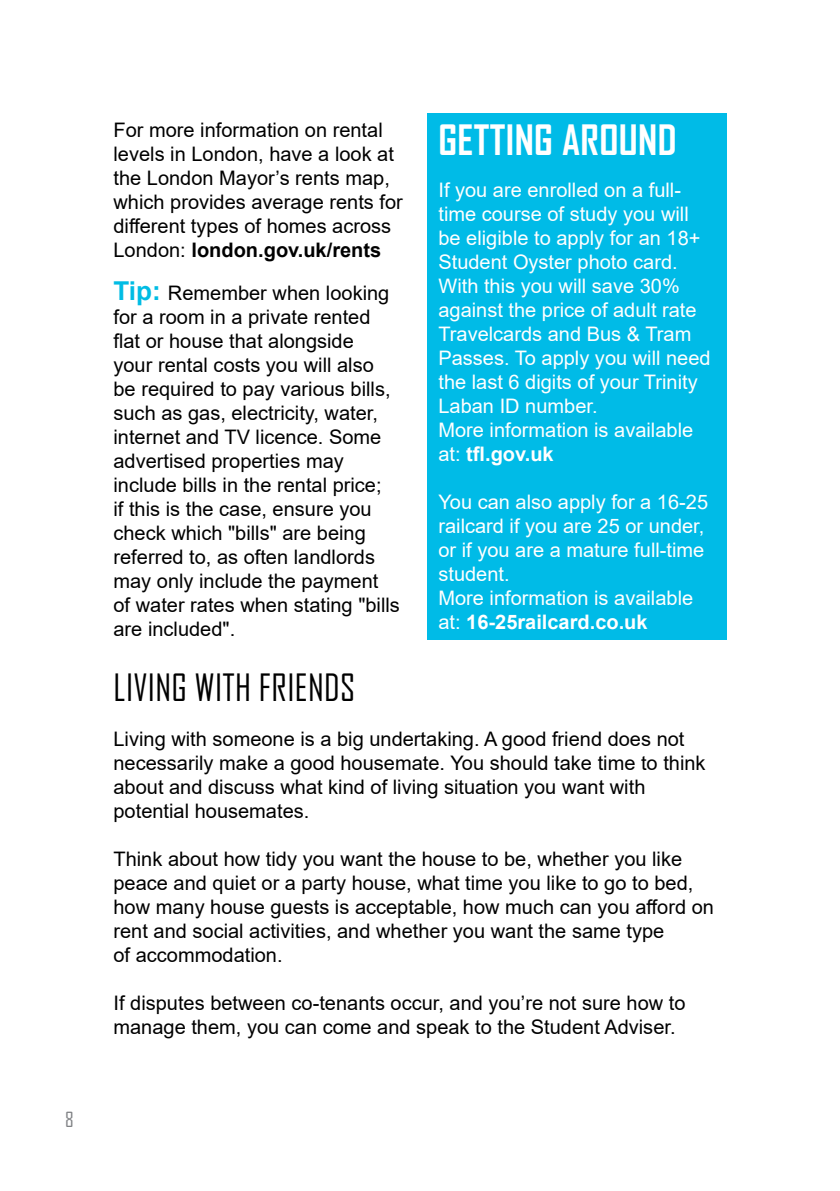
<style>
.page{position:relative;width:840px;height:1191px;background:#fff}
.page>*{position:absolute;margin:0;border:0;box-sizing:border-box;transform-origin:0 0}
.t1{font:700 40px "Agency FB";letter-spacing:.01em;color:#fff}
.t2{font:36px "Agency FB";letter-spacing:.01em;color:#000}
.t3{font:20px/24px "Arial";color:#000}
.t4{font:20px/24px "Arial";color:#fff}
.t5{font:20px "Agency FB";color:#808285}
.s1{font-weight:700}
.s2{font-weight:700;font-size:26px;color:#00bce4}
</style>
<div class="page">
<div style="left:427px;top:113px;width:299px;height:527px;background:#00bbe7"></div>
<p class="t5" style="left:65px;top:1107px;width:10px">8</p>
<p class="t3" style="left:113px;top:118px;width:290px">For more information on rental levels in London, have a look at the London Mayor’s rents map, which provides average rents for different types of homes across<br>London: <span class="s1">london.gov.uk/rents</span></p>
<p class="t3" style="left:113px;top:281px;width:288px"><span class="s2">Tip:</span> Remember when looking for a room in a private rented flat or house that alongside<br>your rental costs you will also be required to pay various bills, such as gas, electricity, water, internet and TV licence. Some advertised properties may include bills in the rental price;<br>if this is the case, ensure you check which "bills" are being referred to, as often landlords may only include the payment of water rates when stating "bills are included".</p>
<h2 class="t2" style="left:113px;top:665px;width:243px">LIVING WITH FRIENDS</h2>
<p class="t3" style="left:113px;top:726px;width:593px">Living with someone is a big undertaking. A good friend does not necessarily make a good housemate. You should take time to think about and discuss what kind of living situation you want with potential housemates.</p>
<p class="t3" style="left:113px;top:846px;width:601px">Think about how tidy you want the house to be, whether you like peace and quiet or a party house, what time you like to go to bed, how many house guests is acceptable, how much can you afford on rent and social activities, and whether you want the same type<br>of accommodation.</p>
<p class="t3" style="left:113px;top:990px;width:573px">If disputes between co-tenants occur, and you’re not sure how to manage them, you can come and speak to the Student Adviser.</p>
<h1 class="t1" style="left:438px;top:115px;width:239px">GETTING AROUND</h1>
<p class="t4" style="left:438px;top:178px;width:273px">If you are enrolled on a full&shy;time course of study you will be eligible to apply for an 18+<br>Student Oyster photo card.<br>With this you will save 30% against the price of adult rate<br>Travelcards and Bus &amp; Tram<br>Passes. To apply you will need the last 6 digits of your Trinity<br>Laban ID number.<br>More information is available at: <span class="s1">tfl.gov.uk</span></p>
<p class="t4" style="left:438px;top:490px;width:271px">You can also apply for a 16-25 railcard if you are 25 or under, or if you are a mature full-time student.<br>More information is available at: <span class="s1">16-25railcard.co.uk</span></p>
</div>
